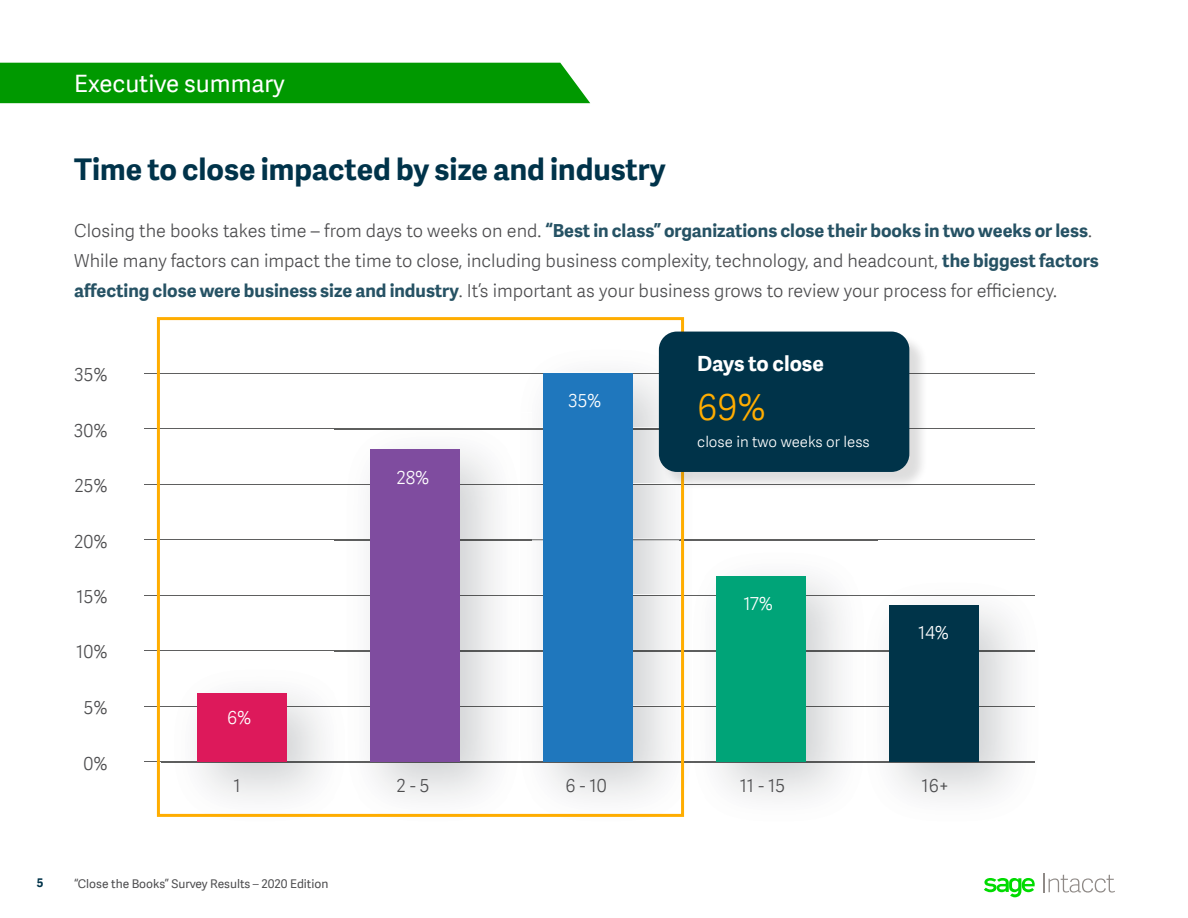
<style>
.page{position:relative;width:1188px;height:918px;background:#fff}
.page>*{position:absolute;margin:0;border:0;box-sizing:border-box;transform-origin:0 0}
.Body_copy{font:36px "Adelle Sans SAGE Lt";color:#ffad00}
.Heading1{font:700 30px "Adelle Sans SAGE";color:#00334a}
.Section_Title{font:24px "Adelle Sans SAGE";color:#fff}
.Body_copy-2{font:700 21px "Adelle Sans SAGE";letter-spacing:-.005em;color:#fff}
.Body_copy-3{font:18px/30px "Adelle Sans SAGE Lt";color:#4d4d4f}
.Body_copy-4{font:18px "Adelle Sans SAGE Lt";color:#fff}
.Heading_2{font:15px "Adelle Sans SAGE Lt";color:#fff}
.t1{font:12px "Adelle Sans SAGE";color:#4d4d4f}
.t2{font:700 12px "Adelle Sans SAGE";color:#00334a}
.s1{font-family:"Adelle Sans SAGE";font-weight:700;color:#265264}
</style>
<div class="page">
<div style="left:0;top:63px;width:590px;height:40px;background:#090"></div>
<hr style="left:145px;top:762px;width:890px;height:1px;background:#5e5f5f">
<hr style="left:145px;top:706px;width:890px;height:1px;background:#5e5f5f">
<hr style="left:145px;top:651px;width:890px;height:1px;background:#5e5f5f">
<hr style="left:145px;top:595px;width:890px;height:1px;background:#5e5f5f">
<hr style="left:145px;top:540px;width:890px;height:1px;background:#5e5f5f">
<hr style="left:145px;top:484px;width:890px;height:1px;background:#5e5f5f">
<hr style="left:145px;top:429px;width:890px;height:1px;background:#5e5f5f">
<hr style="left:145px;top:373px;width:890px;height:1px;background:#5e5f5f">
<img style="left:161px;top:692px;width:173px;height:107px">
<img style="left:161px;top:762px;width:173px;height:1px">
<img style="left:161px;top:706px;width:173px;height:1px">
<div style="left:197px;top:693px;width:90px;height:69px;background:#dd195b"></div>
<img style="left:334px;top:428px;width:173px;height:371px">
<img style="left:359px;top:762px;width:148px;height:1px">
<img style="left:359px;top:706px;width:148px;height:1px">
<img style="left:334px;top:651px;width:173px;height:1px">
<img style="left:334px;top:595px;width:173px;height:1px">
<img style="left:334px;top:540px;width:173px;height:1px">
<img style="left:334px;top:484px;width:173px;height:1px">
<img style="left:334px;top:429px;width:173px;height:1px">
<svg style="left:334px;top:762px;width:25px;height:1px"></svg>
<svg style="left:334px;top:706px;width:25px;height:1px"></svg>
<div style="left:370px;top:449px;width:90px;height:313px;background:#7f4c9f"></div>
<img style="left:507px;top:341px;width:198px;height:458px">
<img style="left:532px;top:762px;width:148px;height:1px">
<img style="left:532px;top:706px;width:148px;height:1px">
<img style="left:532px;top:651px;width:148px;height:1px">
<img style="left:532px;top:595px;width:148px;height:1px">
<img style="left:532px;top:540px;width:148px;height:1px">
<img style="left:532px;top:484px;width:129px;height:1px">
<img style="left:532px;top:429px;width:127px;height:1px">
<img style="left:507px;top:373px;width:152px;height:1px">
<svg style="left:507px;top:762px;width:25px;height:1px"></svg>
<svg style="left:507px;top:706px;width:25px;height:1px"></svg>
<svg style="left:507px;top:651px;width:25px;height:1px"></svg>
<svg style="left:507px;top:595px;width:25px;height:1px"></svg>
<svg style="left:507px;top:540px;width:25px;height:1px"></svg>
<svg style="left:507px;top:484px;width:25px;height:1px"></svg>
<svg style="left:507px;top:429px;width:25px;height:1px"></svg>
<div style="left:543px;top:373px;width:90px;height:389px;background:#1f77bd"></div>
<img style="left:684px;top:541px;width:169px;height:276px">
<img style="left:705px;top:762px;width:148px;height:1px">
<img style="left:705px;top:706px;width:148px;height:1px">
<img style="left:705px;top:651px;width:148px;height:1px">
<img style="left:705px;top:595px;width:148px;height:1px">
<svg style="left:684px;top:762px;width:21px;height:1px"></svg>
<svg style="left:684px;top:706px;width:21px;height:1px"></svg>
<svg style="left:684px;top:651px;width:21px;height:1px"></svg>
<svg style="left:684px;top:595px;width:21px;height:1px"></svg>
<svg style="left:684px;top:540px;width:21px;height:1px"></svg>
<div style="left:716px;top:576px;width:90px;height:186px;background:#00a478"></div>
<img style="left:853px;top:605px;width:182px;height:194px">
<img style="left:878px;top:762px;width:157px;height:1px">
<img style="left:878px;top:706px;width:157px;height:1px">
<img style="left:878px;top:651px;width:157px;height:1px">
<svg style="left:853px;top:762px;width:25px;height:1px"></svg>
<svg style="left:853px;top:706px;width:25px;height:1px"></svg>
<svg style="left:853px;top:651px;width:25px;height:1px"></svg>
<div style="left:889px;top:606px;width:90px;height:156px;background:#003449"></div>
<div style="left:157px;top:317px;width:527px;height:500px;border:3px solid #ffad00"></div>
<div style="left:661px;top:334px;width:267px;height:157px;background:#221f20;opacity:.15"></div>
<div style="left:659px;top:332px;width:250px;height:140px;background:#003349;border-radius:18px"></div>
<svg style="left:984px;top:878px;width:51px;height:19px"></svg>
<svg style="left:1043px;top:873px;width:72px;height:20px"></svg>
<p class="Section_Title" style="left:74px;top:66px;width:212px">Executive summary</p>
<p class="Heading1" style="left:74px;top:147px;width:593px">Time to close impacted by size and industry</p>
<p class="Body_copy-3" style="left:74px;top:215px;width:1026px">Closing the books takes time – from days to weeks on end. <span class="s1">“Best in class” organizations close their books in two weeks or less</span>.<br>While many factors can impact the time to close, including business complexity, technology, and headcount, <span class="s1">the biggest factors affecting close were business size and industry</span>. It’s important as your business grows to review your process for efficiency.</p>
<p class="Body_copy-3" style="left:74px;top:359px;width:35px">35%</p>
<p class="Body_copy-3" style="left:74px;top:415px;width:35px">30%</p>
<p class="Body_copy-3" style="left:75px;top:470px;width:35px">25%</p>
<p class="Body_copy-3" style="left:74px;top:526px;width:35px">20%</p>
<p class="Body_copy-3" style="left:77px;top:581px;width:33px">15%</p>
<p class="Body_copy-3" style="left:76px;top:636px;width:33px">10%</p>
<p class="Body_copy-3" style="left:84px;top:692px;width:25px">5%</p>
<p class="Body_copy-3" style="left:84px;top:748px;width:26px">0%</p>
<p class="Body_copy-4" style="left:227px;top:705px;width:26px">6%</p>
<p class="Body_copy-4" style="left:397px;top:465px;width:34px">28%</p>
<p class="Body_copy-4" style="left:568px;top:388px;width:35px">35%</p>
<p class="Body_copy-2" style="left:697px;top:348px;width:128px">Days to close</p>
<p class="Body_copy" style="left:697px;top:382px;width:70px">69%</p>
<p class="Heading_2" style="left:697px;top:431px;width:174px">close in two weeks or less</p>
<p class="Body_copy-4" style="left:743px;top:591px;width:31px">17%</p>
<p class="Body_copy-4" style="left:918px;top:620px;width:33px">14%</p>
<p class="Body_copy-3" style="left:233px;top:770px;width:9px">1</p>
<p class="Body_copy-3" style="left:397px;top:770px;width:34px">2 - 5</p>
<p class="Body_copy-3" style="left:566px;top:770px;width:43px">6 - 10</p>
<p class="Body_copy-3" style="left:740px;top:770px;width:47px">11 - 15</p>
<p class="Body_copy-3" style="left:921px;top:770px;width:29px">16+</p>
<p class="t2" style="left:37px;top:873px;width:8px">5</p>
<p class="t1" style="left:74px;top:875px;width:256px">“Close the Books” Survey Results – 2020 Edition</p>
</div>
